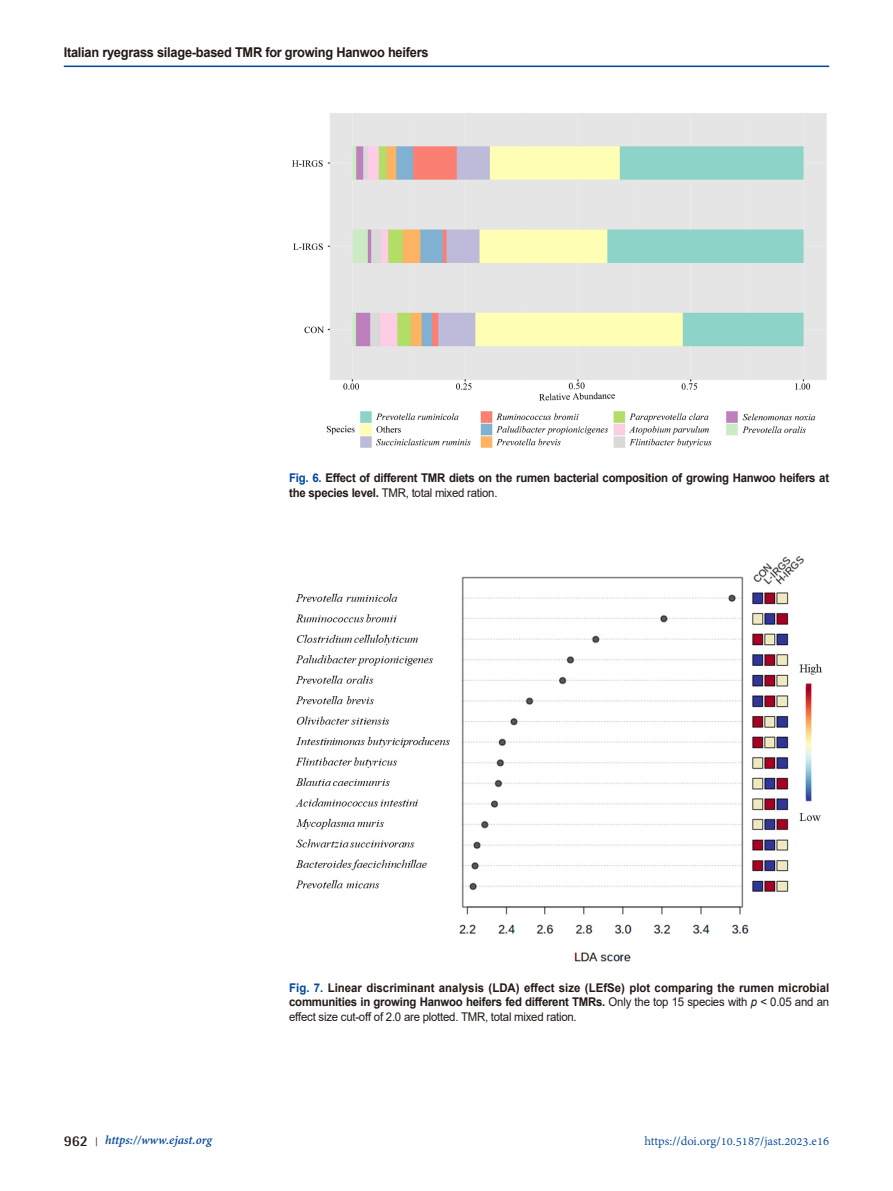
<style>
.page{position:relative;width:893px;height:1191px;background:#fff}
.page>*{position:absolute;margin:0;border:0;box-sizing:border-box;transform-origin:0 0}
.t1{font:700 13.5px "Arial";letter-spacing:-.02em;color:#231916;scale:.95 1}
.t2{font:13.5px "Adobe Devanagari";color:#00479d}
.t3{font:italic 700 13.5px "Adobe Devanagari";color:#00479d}
.t4{font:700 12px/14.4px "Arial";letter-spacing:-.02em;color:#231916;scale:.95 1}
.s1{color:#00479d}
.s2{font-weight:400}
.s3{font-weight:400;font-style:italic}
.s4{font-family:"Rotis Semi Sans Std";font-style:normal;font-size:15px;color:#231916}
.s5{font-family:"Shonar Bangla";font-style:normal;font-size:12px;color:#231916}
</style>
<div class="page">
<hr style="left:64px;top:66px;width:765px;height:1px;background:#00479d">
<img style="left:292px;top:113px;width:535px;height:335px">
<img style="left:295px;top:556px;width:527px;height:406px">
<p class="t1" style="left:64px;top:42px;width:385px">Italian ryegrass silage-based TMR for growing Hanwoo heifers</p>
<p class="t4" style="left:289px;top:471px;width:570px"><span class="s1">Fig. 6.</span> Effect of different TMR diets on the rumen bacterial composition of growing Hanwoo heifers at the species level. <span class="s2">TMR, total mixed ration.</span></p>
<p class="t4" style="left:289px;top:980px;width:570px;text-align:justify"><span class="s1">Fig. 7.</span> Linear discriminant analysis (LDA) effect size (LEfSe) plot comparing the rumen microbial communities in growing Hanwoo heifers fed different TMRs. <span class="s2">Only the top 15 species with</span> <span class="s3">p</span> <span class="s2">&lt; 0.05 and an effect size cut-off of 2.0 are plotted. TMR, total mixed ration.</span></p>
<p class="t3" style="left:64px;top:1132px;width:150px"><span class="s4">962</span> <span class="s5">|</span> https://www.ejast.org</p>
<p class="t2" style="left:644px;top:1133px;width:186px">https://doi.org/10.5187/jast.2023.e16</p>
</div>
